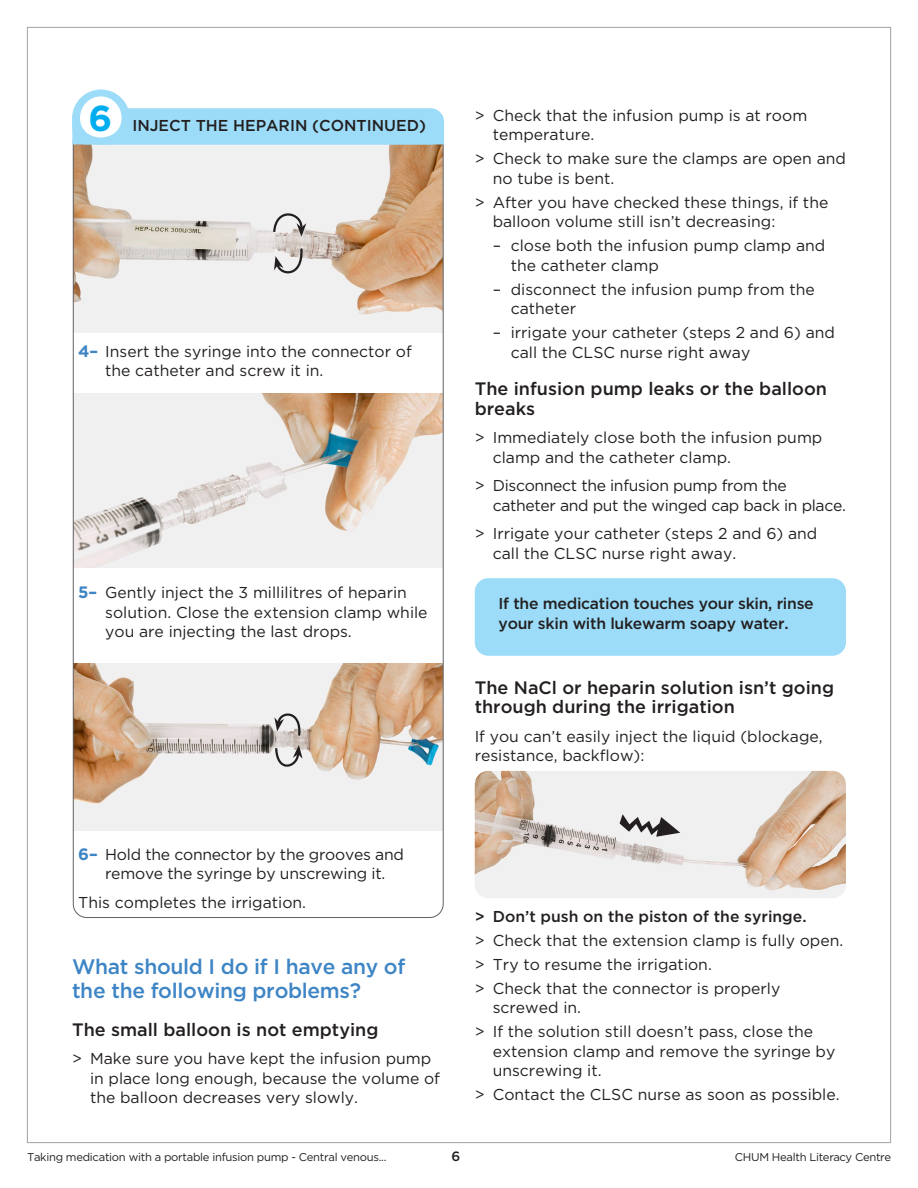
<style>
.page{position:relative;width:918px;height:1188px;background:#fff}
.page>*{position:absolute;margin:0;border:0;box-sizing:border-box;transform-origin:0 0}
.t1{font:700 36px "Gotham";color:#00aeef}
.t2{font:500 21px/24px "Gotham";letter-spacing:-.015em;color:#3e85c5}
.t3{font:500 18px/19.5px "Gotham";color:#231f20}
.t4{font:15.75px/19.5px "Gotham";color:#231f20}
.t5{font:500 15.75px/19.5px "Gotham";letter-spacing:-.015em;color:#231f20}
.t6{font:15.75px/19.5px "Gotham";letter-spacing:-.02em;color:#231f20}
.t7{font:500 13.5px "Gotham";color:#231f20}
.t8{font:11.25px "Gotham";letter-spacing:-.025em;color:#231f20}
.s1{font-weight:700;font-size:16.5px;color:#3e85c5}
</style>
<div class="page">
<img style="left:75px;top:393px;width:367px;height:175px">
<img style="left:75px;top:663px;width:367px;height:168px">
<img style="left:75px;top:144px;width:367px;height:188px">
<svg style="left:272px;top:207px;width:34px;height:30px"></svg>
<svg style="left:274px;top:247px;width:30px;height:31px"></svg>
<svg style="left:274px;top:745px;width:29px;height:28px"></svg>
<svg style="left:274px;top:710px;width:27px;height:27px"></svg>
<img style="left:475px;top:771px;width:371px;height:127px">
<svg style="left:620px;top:814px;width:60px;height:23px"></svg>
<div style="left:475px;top:578px;width:371px;height:78px;background:#9cdcf8;border-radius:14px"></div>
<div style="left:73px;top:108px;width:371px;height:36px;background:#9cdcf8;border-radius:14px"></div>
<svg style="left:72px;top:119px;width:372px;height:25px"></svg>
<div style="left:72px;top:90px;width:58px;height:54px;background:#9cdcf8;border-radius:50%"></div>
<div style="left:80px;top:96px;width:42px;height:41px;background:#fff;border-radius:50%"></div>
<h1 class="t1" style="left:88px;top:96px;width:25px">6</h1>
<p class="t5" style="left:132px;top:116px;width:295px">INJECT THE HEPARIN (CONTINUED)</p>
<p class="t4" style="left:105px;top:341px;width:308px;text-indent:-27px"><span class="s1">4–</span> Insert the syringe into the connector of the catheter and screw it in.</p>
<p class="t4" style="left:105px;top:583px;width:324px;text-indent:-27px"><span class="s1">5–</span> Gently inject the 3 millilitres of heparin solution. Close the extension clamp while you are injecting the last drops.</p>
<p class="t4" style="left:78px;top:844px;width:327px;text-align:center"><span class="s1">6–</span> Hold the connector by the grooves and remove the syringe by unscrewing it.</p>
<p class="t4" style="left:78px;top:892px;width:229px">This completes the irrigation.</p>
<h2 class="t2" style="left:72px;top:955px;width:335px">What should I do if I have any of the the following problems?</h2>
<p class="t3" style="left:72px;top:1020px;width:308px">The small balloon is not emptying</p>
<p class="t4" style="left:90px;top:1049px;width:352px;text-indent:-18px">&gt; Make sure you have kept the infusion pump in place long enough, because the volume of the balloon decreases very slowly.</p>
<p class="t4" style="left:493px;top:105px;width:316px;text-indent:-18px">&gt; Check that the infusion pump is at room temperature.</p>
<p class="t4" style="left:493px;top:149px;width:355px;text-indent:-18px">&gt; Check to make sure the clamps are open and no tube is bent.</p>
<p class="t4" style="left:493px;top:192px;width:337px;text-indent:-18px">&gt; After you have checked these things, if the balloon volume still isn’t decreasing:</p>
<p class="t4" style="left:511px;top:236px;width:316px;text-indent:-18px">– close both the infusion pump clamp and the catheter clamp</p>
<p class="t4" style="left:511px;top:279px;width:306px;text-indent:-18px">– disconnect the infusion pump from the catheter</p>
<p class="t4" style="left:511px;top:323px;width:326px;text-indent:-18px">– irrigate your catheter (steps 2 and 6) and call the CLSC nurse right away</p>
<p class="t3" style="left:475px;top:379px;width:354px">The infusion pump leaks or the balloon breaks</p>
<p class="t4" style="left:493px;top:428px;width:331px;text-indent:-18px">&gt; Immediately close both the infusion pump clamp and the catheter clamp.</p>
<p class="t6" style="left:493px;top:476px;width:355px;text-indent:-18px">&gt; Disconnect the infusion pump from the catheter and put the winged cap back in place.</p>
<p class="t4" style="left:493px;top:524px;width:326px;text-indent:-18px">&gt; Irrigate your catheter (steps 2 and 6) and call the CLSC nurse right away.</p>
<p class="t5" style="left:499px;top:594px;width:317px">If the medication touches your skin, rinse your skin with lukewarm soapy water.</p>
<p class="t3" style="left:475px;top:677px;width:361px">The NaCl or heparin solution isn’t going through during the irrigation</p>
<p class="t4" style="left:475px;top:726px;width:349px">If you can’t easily inject the liquid (blockage, resistance, backflow):</p>
<p class="t5" style="left:475px;top:906px;width:333px">&gt; Don’t push on the piston of the syringe.</p>
<p class="t4" style="left:475px;top:928px;width:370px;line-height:24px">&gt; Check that the extension clamp is fully open. &gt; Try to resume the irrigation.<br>&gt; Check that the connector is properly</p>
<p class="t4" style="left:475px;top:995px;width:340px;line-height:24px;text-indent:18px">screwed in.<br>&gt; If the solution still doesn’t pass, close the</p>
<p class="t4" style="left:493px;top:1041px;width:344px">extension clamp and remove the syringe by unscrewing it.</p>
<p class="t4" style="left:475px;top:1085px;width:366px">&gt; Contact the CLSC nurse as soon as possible.</p>
<p class="t8" style="left:27px;top:1150px;width:361px">Taking medication with a portable infusion pump - Central venous...</p>
<p class="t7" style="left:451px;top:1147px;width:10px">6</p>
<p class="t8" style="left:735px;top:1150px;width:158px">CHUM Health Literacy Centre</p>
</div>
